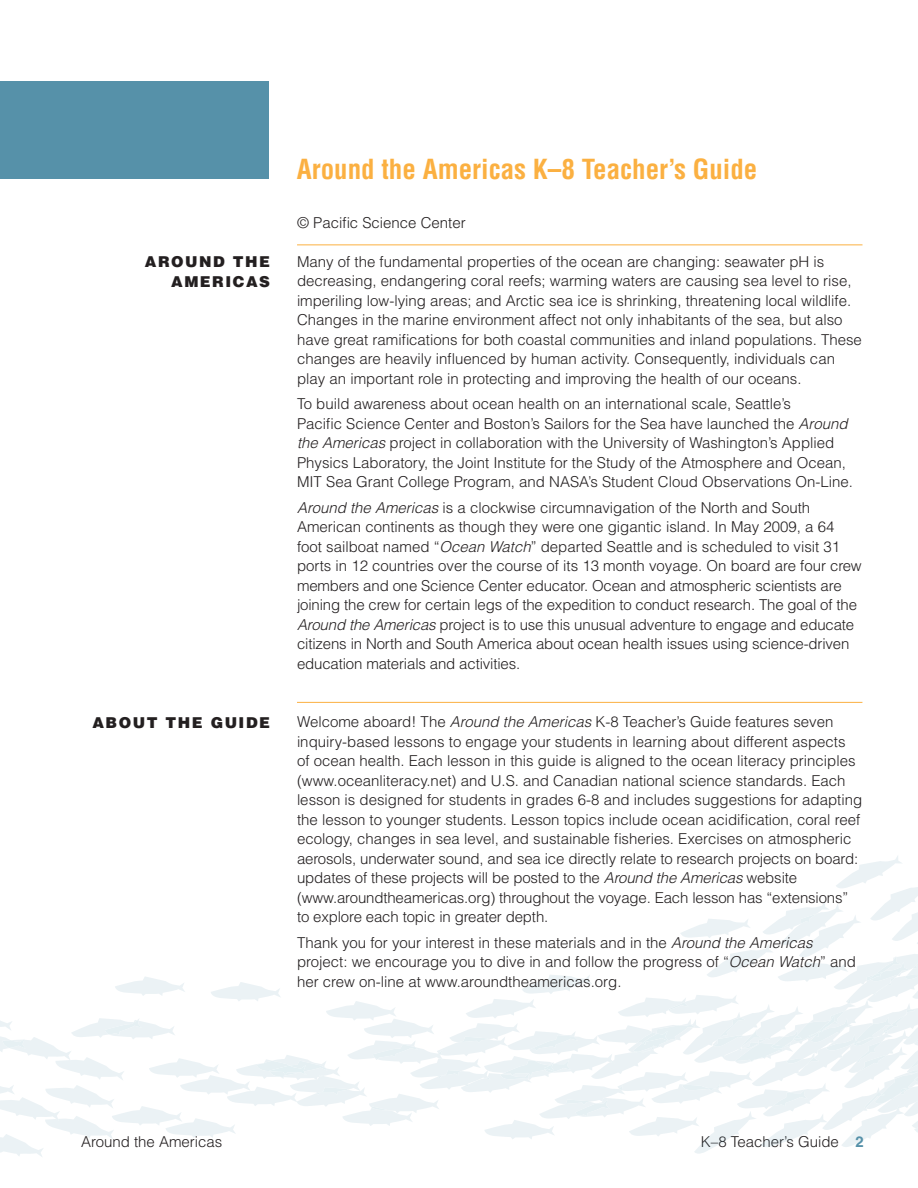
<style>
.page{position:relative;width:918px;height:1188px;background:#fff}
.page>*{position:absolute;margin:0;border:0;box-sizing:border-box;transform-origin:0 0}
.t1{font:700 condensed 27px "Helvetica";color:#fbb041}
.t2{font:300 15px/19.5px "Helvetica";color:#231f20}
.t3{font:900 15px/19.5px "Helvetica";letter-spacing:.1em;color:#231f20;text-align:right}
.s1{font-style:italic}
.s2{font-weight:700;color:#5691a9}
</style>
<div class="page">
<svg style="left:0;top:856px;width:918px;height:301px"></svg>
<div style="left:0;top:81px;width:268px;height:97px;background:#5691a9"></div>
<hr style="left:297px;top:244px;width:565px;height:1px;background:#fbb041">
<hr style="left:297px;top:702px;width:565px;height:1px;background:#fbb041">
<p class="t3" style="left:145px;top:252px;width:127px">AROUND THE<br>AMERICAS</p>
<p class="t3" style="left:92px;top:712px;width:179px">ABOUT THE GUIDE</p>
<h1 class="t1" style="left:297px;top:152px;width:462px">Around the Americas K–8 Teacher’s Guide</h1>
<p class="t2" style="left:297px;top:213px;width:170px">© Pacific Science Center</p>
<p class="t2" style="left:297px;top:252px;width:566px">Many of the fundamental properties of the ocean are changing: seawater pH is decreasing, endangering coral reefs; warming waters are causing sea level to rise, imperiling low-lying areas; and Arctic sea ice is shrinking, threatening local wildlife.<br>Changes in the marine environment affect not only inhabitants of the sea, but also have great ramifications for both coastal communities and inland populations. These changes are heavily influenced by human activity. Consequently, individuals can play an important role in protecting and improving the health of our oceans.</p>
<p class="t2" style="left:297px;top:394px;width:558px">To build awareness about ocean health on an international scale, Seattle’s<br>Pacific Science Center and Boston’s Sailors for the Sea have launched the <span class="s1">Around the Americas</span> project in collaboration with the University of Washington’s Applied Physics Laboratory, the Joint Institute for the Study of the Atmosphere and Ocean, MIT Sea Grant College Program, and NASA’s Student Cloud Observations On-Line.</p>
<p class="t2" style="left:297px;top:498px;width:566px"><span class="s1">Around the Americas</span> is a clockwise circumnavigation of the North and South American continents as though they were one gigantic island. In May 2009, a 64 foot sailboat named “<span class="s1">Ocean Watch</span>” departed Seattle and is scheduled to visit 31 ports in 12 countries over the course of its 13 month voyage. On board are four crew members and one Science Center educator. Ocean and atmospheric scientists are joining the crew for certain legs of the expedition to conduct research. The goal of the <span class="s1">Around the Americas</span> project is to use this unusual adventure to engage and educate citizens in North and South America about ocean health issues using science-driven education materials and activities.</p>
<p class="t2" style="left:297px;top:712px;width:567px">Welcome aboard! The <span class="s1">Around the Americas</span> K-8 Teacher’s Guide features seven inquiry-based lessons to engage your students in learning about different aspects<br>of ocean health. Each lesson in this guide is aligned to the ocean literacy principles (www.oceanliteracy.net) and U.S. and Canadian national science standards. Each lesson is designed for students in grades 6-8 and includes suggestions for adapting the lesson to younger students. Lesson topics include ocean acidification, coral reef ecology, changes in sea level, and sustainable fisheries. Exercises on atmospheric aerosols, underwater sound, and sea ice directly relate to research projects on board: updates of these projects will be posted to the <span class="s1">Around the Americas</span> website (www.aroundtheamericas.org) throughout the voyage. Each lesson has “extensions” to explore each topic in greater depth.</p>
<p class="t2" style="left:297px;top:933px;width:560px">Thank you for your interest in these materials and in the <span class="s1">Around the Americas </span>project: we encourage you to dive in and follow the progress of “<span class="s1">Ocean Watch</span>” and her crew on-line at www.aroundtheamericas.org.</p>
<p class="t2" style="left:81px;top:1132px;width:143px">Around the Americas</p>
<p class="t2" style="left:701px;top:1132px;width:165px">K–8 Teacher’s Guide <span class="s2">2</span></p>
</div>
